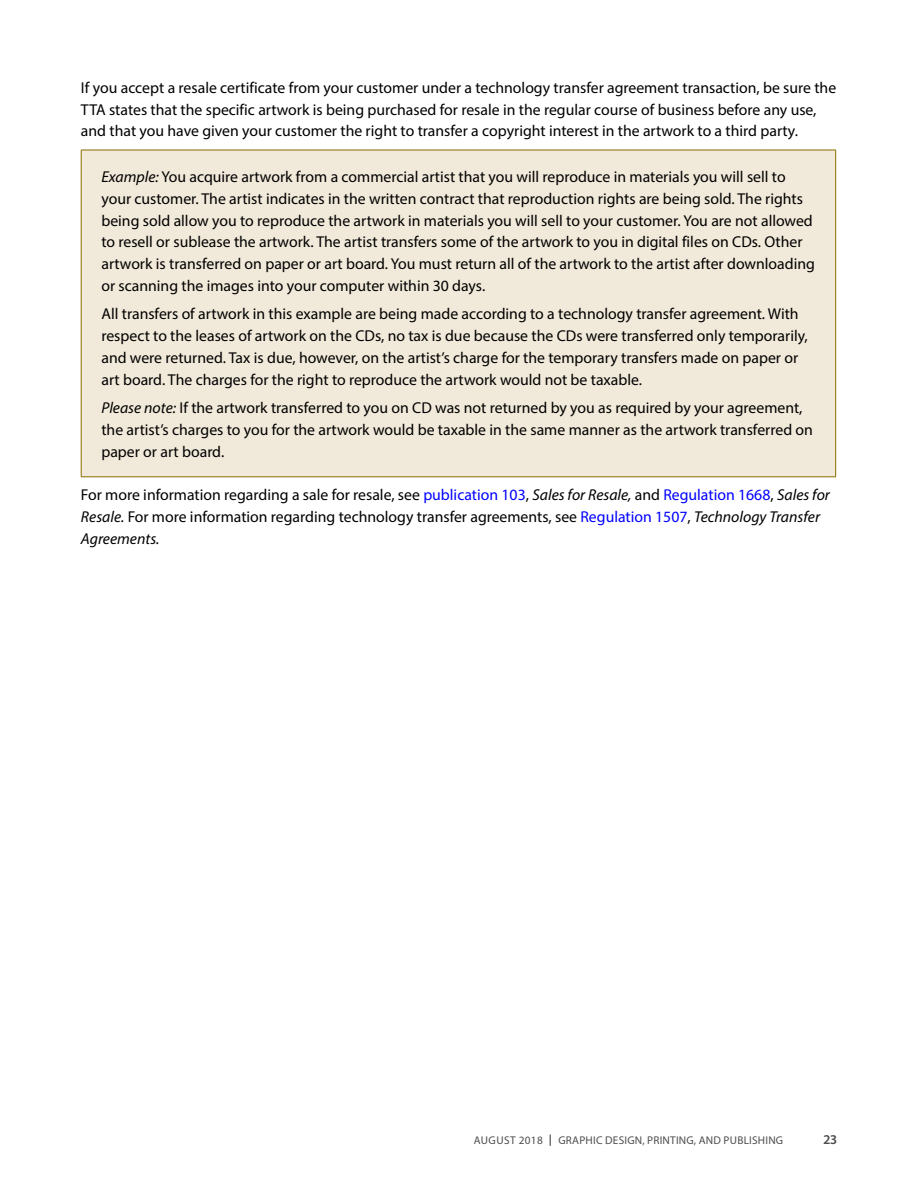
<style>
.page{position:relative;width:918px;height:1188px;background:#fff}
.page>*{position:absolute;margin:0;border:0;box-sizing:border-box;transform-origin:0 0}
.t1{font:15.75px/21.8px "Myriad Pro";color:#000}
.t2{font:italic 15.75px "Myriad Pro";color:#000}
.t3{font:600 13.5px "Myriad Pro";color:#4d4d4f}
.t4{font:11.25px "Myriad Pro";letter-spacing:.02em;color:#4d4d4f}
.s1{font-style:italic}
.s2{color:#00f}
.s3{font-weight:700}
</style>
<div class="page">
<div style="left:81px;top:150px;width:755px;height:327px;background:#f1e9d9"></div>
<hr style="left:81px;top:477px;width:755px;height:1px;background:#886d00">
<hr style="left:835px;top:150px;width:1px;height:327px;background:#886d00">
<hr style="left:81px;top:150px;width:1px;height:327px;background:#886d00">
<hr style="left:81px;top:150px;width:755px;height:1px;background:#886d00">
<p class="t1" style="left:81px;top:76px;width:757px">If you accept a resale certificate from your customer under a technology transfer agreement transaction, be sure the<br>TTA states that the specific artwork is being purchased for resale in the regular course of business before any use, and that you have given your customer the right to transfer a copyright interest in the artwork to a third party.</p>
<p class="t1" style="left:101px;top:166px;width:715px"><span class="s1">Example:</span> You acquire artwork from a commercial artist that you will reproduce in materials you will sell to your customer. The artist indicates in the written contract that reproduction rights are being sold. The rights being sold allow you to reproduce the artwork in materials you will sell to your customer. You are not allowed to resell or sublease the artwork. The artist transfers some of the artwork to you in digital files on CDs. Other artwork is transferred on paper or art board. You must return all of the artwork to the artist after downloading or scanning the images into your computer within 30 days.</p>
<p class="t1" style="left:101px;top:303px;width:708px">All transfers of artwork in this example are being made according to a technology transfer agreement. With respect to the leases of artwork on the CDs, no tax is due because the CDs were transferred only temporarily, and were returned. Tax is due, however, on the artist’s charge for the temporary transfers made on paper or art board. The charges for the right to reproduce the artwork would not be taxable.</p>
<p class="t1" style="left:101px;top:397px;width:713px"><span class="s1">Please note:</span> If the artwork transferred to you on CD was not returned by you as required by your agreement, the artist’s charges to you for the artwork would be taxable in the same manner as the artwork transferred on paper or art board.</p>
<p class="t1" style="left:81px;top:484px;width:750px">For more information regarding a sale for resale, see <span class="s2">publication 103</span>, <span class="s1">Sales for Resale,</span> and <span class="s2">Regulation 1668</span>, <span class="s1">Sales for</span></p>
<p class="t1" style="left:81px;top:506px;width:741px"><span class="s1">Resale.</span> For more information regarding technology transfer agreements, see <span class="s2">Regulation 1507</span>, <span class="s1">Technology Transfer</span></p>
<p class="t2" style="left:81px;top:529px;width:80px">Agreements.</p>
<p class="t4" style="left:474px;top:1133px;width:311px">AUGUST 2018 <span class="s3">|</span> GRAPHIC DESIGN, PRINTING, AND PUBLISHING</p>
<p class="t3" style="left:824px;top:1131px;width:15px">23</p>
</div>
